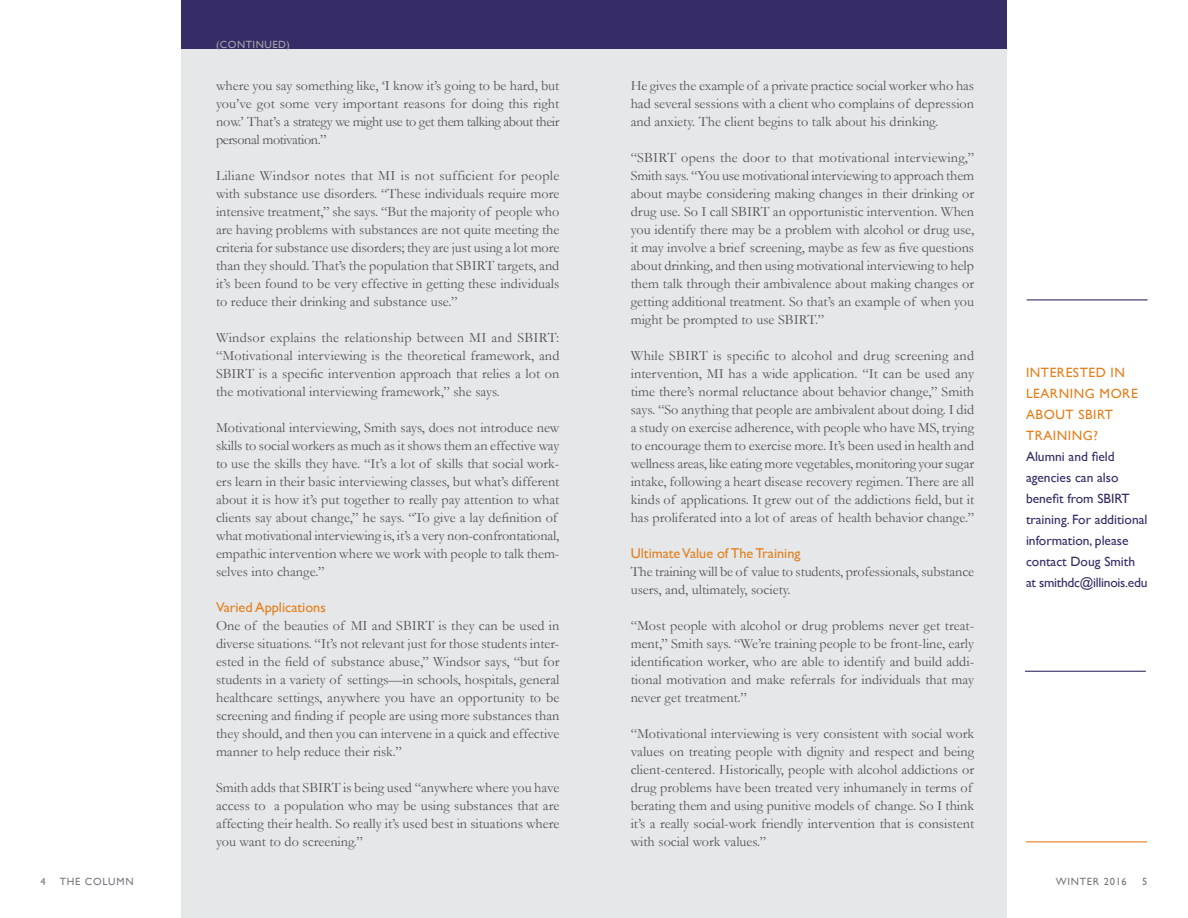
<style>
.page{position:relative;width:1188px;height:918px;background:#fff}
.page>*{position:absolute;margin:0;border:0;box-sizing:border-box;transform-origin:0 0}
.t1{font:14.25px/18px "Garamond";color:#545456;text-align:justify}
.t2{font:14.25px "Gill Sans";color:#e37f1c}
.t3{font:13.5px/21px "Gill Sans";color:#362c66}
.t4{font:13.5px/21px "Gill Sans";letter-spacing:.04em;color:#e37f1c}
.t5{font:10.5px "Gill Sans";letter-spacing:.07em;color:#77787b}
.t6{font:10.5px "Gill Sans";letter-spacing:.05em;color:#a7a9ac}
</style>
<div class="page">
<hr style="left:1026px;top:841px;width:121px;height:1px;background:#e37f1c">
<div style="left:181px;top:12px;width:826px;height:906px;background:#e6e7e8"></div>
<div style="left:181px;top:0;width:826px;height:48px;background:#362c66"></div>
<hr style="left:1027px;top:299px;width:121px;height:1px;background:#362c66">
<hr style="left:1025px;top:671px;width:121px;height:1px;background:#362c66">
<p class="t6" style="left:216px;top:38px;width:76px">(CONTINUED)</p>
<p class="t1" style="left:216px;top:76px;width:345px">where you say something like, ‘I know it’s going to be hard, but you’ve got some very important reasons for doing this right now.’ That’s a strategy we might use to get them talking about their personal motivation.”</p>
<p class="t1" style="left:216px;top:166px;width:345px">Liliane Windsor notes that MI is not sufficient for people with substance use disorders. “These individuals require more intensive treatment,” she says. “But the majority of people who are having problems with substances are not quite meeting the criteria for substance use disorders; they are just using a lot more than they should. That’s the population that SBIRT targets, and it’s been found to be very effective in getting these individuals to reduce their drinking and substance use.”</p>
<p class="t1" style="left:216px;top:328px;width:345px">Windsor explains the relationship between MI and SBIRT: “Motivational interviewing is the theoretical framework, and SBIRT is a specific intervention approach that relies a lot on the motivational interviewing framework,” she says.</p>
<p class="t1" style="left:216px;top:418px;width:345px;text-align:left">Motivational interviewing, Smith says, does not introduce new skills to social workers as much as it shows them an effective way to use the skills they have. “It’s a lot of skills that social work&shy;ers learn in their basic interviewing classes, but what’s different about it is how it’s put together to really pay attention to what clients say about change,” he says. “To give a lay definition of what motivational interviewing is, it’s a very non-confrontational, empathic intervention where we work with people to talk them&shy;selves into change.”</p>
<p class="t2" style="left:216px;top:599px;width:111px">Varied Applications</p>
<p class="t1" style="left:216px;top:616px;width:345px">One of the beauties of MI and SBIRT is they can be used in diverse situations. “It’s not relevant just for those students inter&shy;ested in the field of substance abuse,” Windsor says, “but for students in a variety of settings—in schools, hospitals, general healthcare settings, anywhere you have an opportunity to be screening and finding if people are using more substances than they should, and then you can intervene in a quick and effective manner to help reduce their risk.”</p>
<p class="t1" style="left:216px;top:778px;width:345px">Smith adds that SBIRT is being used “anywhere where you have access to a population who may be using substances that are affecting their health. So really it’s used best in situations where you want to do screening.”</p>
<p class="t1" style="left:631px;top:76px;width:345px">He gives the example of a private practice social worker who has had several sessions with a client who complains of depression and anxiety. The client begins to talk about his drinking.</p>
<p class="t1" style="left:631px;top:148px;width:345px">“SBIRT opens the door to that motivational interviewing,” Smith says. “You use motivational interviewing to approach them about maybe considering making changes in their drinking or drug use. So I call SBIRT an opportunistic intervention. When you identify there may be a problem with alcohol or drug use, it may involve a brief screening, maybe as few as five questions about drinking, and then using motivational interviewing to help them talk through their ambivalence about making changes or getting additional treatment. So that’s an example of when you might be prompted to use SBIRT.”</p>
<p class="t1" style="left:631px;top:346px;width:345px">While SBIRT is specific to alcohol and drug screening and intervention, MI has a wide application. “It can be used any time there’s normal reluctance about behavior change,” Smith says. “So anything that people are ambivalent about doing. I did a study on exercise adherence, with people who have MS, trying to encourage them to exercise more. It’s been used in health and wellness areas, like eating more vegetables, monitoring your sugar intake, following a heart disease recovery regimen. There are all kinds of applications. It grew out of the addictions field, but it has proliferated into a lot of areas of health behavior change.”</p>
<p class="t2" style="left:631px;top:545px;width:171px">Ultimate Value of The Training</p>
<p class="t1" style="left:631px;top:562px;width:345px">The training will be of value to students, professionals, substance users, and, ultimately, society.</p>
<p class="t1" style="left:631px;top:616px;width:345px">“Most people with alcohol or drug problems never get treat&shy;ment,” Smith says. “We’re training people to be front-line, early identification worker, who are able to identify and build addi&shy;tional motivation and make referrals for individuals that may never get treatment.”</p>
<p class="t1" style="left:631px;top:724px;width:345px;text-align:left">“Motivational interviewing is very consistent with social work values on treating people with dignity and respect and being client-centered. Historically, people with alcohol addictions or drug problems have been treated very inhumanely in terms of berating them and using punitive models of change. So I think it’s a really social-work friendly intervention that is consistent with social work values.”</p>
<p class="t4" style="left:1026px;top:361px;width:113px">INTERESTED IN<br>LEARNING MORE<br>ABOUT SBIRT<br>TRAINING?</p>
<p class="t3" style="left:1026px;top:445px;width:123px">Alumni and field agencies can also benefit from SBIRT training. For additional information, please contact Doug Smith at smithdc@illinois.edu</p>
<p class="t5" style="left:40px;top:875px;width:7px">4</p>
<p class="t5" style="left:60px;top:875px;width:75px">THE COLUMN</p>
<p class="t5" style="left:1056px;top:875px;width:72px">WINTER 2016</p>
<p class="t5" style="left:1142px;top:875px;width:7px">5</p>
</div>
